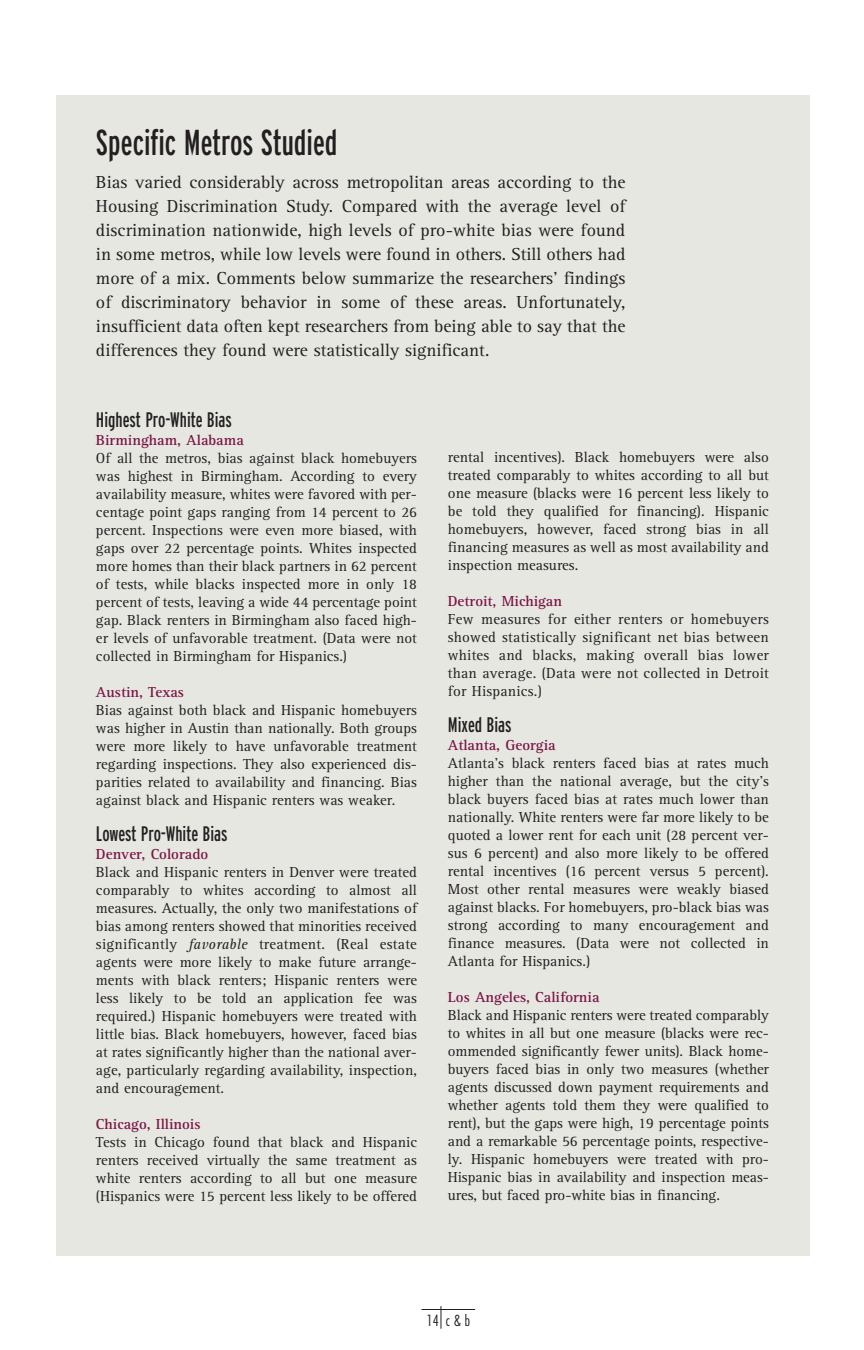
<style>
.page{position:relative;width:864px;height:1350px;background:#fff}
.page>*{position:absolute;margin:0;border:0;box-sizing:border-box;transform-origin:0 0}
.t1{font:extra-condensed 36px "Interstate";color:#231f20}
.t2{font:extra-condensed 21px "Interstate";color:#231f20}
.t3{font:18px/24px "Rotis Serif";color:#231f20;text-align:justify}
.t4{font:15px/18px "Rotis Serif";color:#231f20;text-align:justify}
.t5{font:700 15px "Rotis Serif";color:#7b1545}
.t6{font:300 condensed 15px "Futura";color:#231f20}
.s1{font-style:italic}
</style>
<div class="page">
<div style="left:56px;top:95px;width:754px;height:1161px;background:#e7e7e2"></div>
<hr style="left:421px;top:1309px;width:54px;height:1px;background:#231f20">
<svg style="left:441px;top:1306px;width:1px;height:23px"></svg>
<h1 class="t1" style="left:96px;top:129px;width:243px">Specific Metros Studied</h1>
<p class="t3" style="left:96px;top:171px;width:531px">Bias varied considerably across metropolitan areas according to the Housing Discrimination Study. Compared with the average level of discrimination nationwide, high levels of pro-white bias were found in some metros, while low levels were found in others. Still others had more of a mix. Comments below summarize the researchers’ findings of discriminatory behavior in some of these areas. Unfortunately, insufficient data often kept researchers from being able to say that the differences they found were statistically significant.</p>
<h2 class="t2" style="left:96px;top:412px;width:137px">Highest Pro-White Bias</h2>
<p class="t5" style="left:96px;top:434px;width:149px">Birmingham, Alabama</p>
<p class="t4" style="left:96px;top:451px;width:323px">Of all the metros, bias against black homebuyers was highest in Birmingham. According to every availability measure, whites were favored with per&shy;centage point gaps ranging from 14 percent to 26 percent. Inspections were even more biased, with gaps over 22 percentage points. Whites inspected more homes than their black partners in 62 percent of tests, while blacks inspected more in only 18 percent of tests, leaving a wide 44 percentage point gap. Black renters in Birmingham also faced high&shy;er levels of unfavorable treatment. (Data were not collected in Birmingham for Hispanics.)</p>
<p class="t5" style="left:96px;top:686px;width:90px">Austin, Texas</p>
<p class="t4" style="left:96px;top:703px;width:323px">Bias against both black and Hispanic homebuyers was higher in Austin than nationally. Both groups were more likely to have unfavorable treatment regarding inspections. They also experienced dis&shy;parities related to availability and financing. Bias against black and Hispanic renters was weaker.</p>
<h2 class="t2" style="left:96px;top:826px;width:133px">Lowest Pro-White Bias</h2>
<p class="t5" style="left:96px;top:848px;width:114px">Denver, Colorado</p>
<p class="t4" style="left:96px;top:865px;width:323px">Black and Hispanic renters in Denver were treated comparably to whites according to almost all measures. Actually, the only two manifestations of bias among renters showed that minorities received significantly <span class="s1">favorable</span> treatment. (Real estate agents were more likely to make future arrange&shy;ments with black renters; Hispanic renters were less likely to be told an application fee was required.) Hispanic homebuyers were treated with little bias. Black homebuyers, however, faced bias at rates significantly higher than the national aver&shy;age, particularly regarding availability, inspection, and encouragement.</p>
<p class="t5" style="left:96px;top:1118px;width:106px">Chicago, Illinois</p>
<p class="t4" style="left:96px;top:1135px;width:323px">Tests in Chicago found that black and Hispanic renters received virtually the same treatment as white renters according to all but one measure (Hispanics were 15 percent less likely to be offered</p>
<p class="t4" style="left:448px;top:449px;width:323px">rental incentives). Black homebuyers were also treated comparably to whites according to all but one measure (blacks were 16 percent less likely to be told they qualified for financing). Hispanic homebuyers, however, faced strong bias in all financing measures as well as most availability and inspection measures.</p>
<p class="t5" style="left:448px;top:595px;width:116px">Detroit, Michigan</p>
<p class="t4" style="left:448px;top:611px;width:322px">Few measures for either renters or homebuyers showed statistically significant net bias between whites and blacks, making overall bias lower than average. (Data were not collected in Detroit for Hispanics.)</p>
<h2 class="t2" style="left:448px;top:717px;width:65px">Mixed Bias</h2>
<p class="t5" style="left:448px;top:739px;width:109px">Atlanta, Georgia</p>
<p class="t4" style="left:448px;top:755px;width:323px">Atlanta’s black renters faced bias at rates much higher than the national average, but the city’s black buyers faced bias at rates much lower than nationally. White renters were far more likely to be quoted a lower rent for each unit (28 percent ver&shy;sus 6 percent) and also more likely to be offered rental incentives (16 percent versus 5 percent).<br>Most other rental measures were weakly biased against blacks. For homebuyers, pro-black bias was strong according to many encouragement and finance measures. (Data were not collected in Atlanta for Hispanics.)</p>
<p class="t5" style="left:448px;top:991px;width:153px">Los Angeles, California</p>
<p class="t4" style="left:448px;top:1007px;width:323px">Black and Hispanic renters were treated comparably to whites in all but one measure (blacks were rec&shy;ommended significantly fewer units). Black home&shy;buyers faced bias in only two measures (whether agents discussed down payment requirements and whether agents told them they were qualified to rent), but the gaps were high, 19 percentage points and a remarkable 56 percentage points, respective&shy;ly. Hispanic homebuyers were treated with pro-Hispanic bias in availability and inspection meas&shy;ures, but faced pro-white bias in financing.</p>
<p class="t6" style="left:426px;top:1314px;width:45px">14 c &amp; b</p>
</div>
